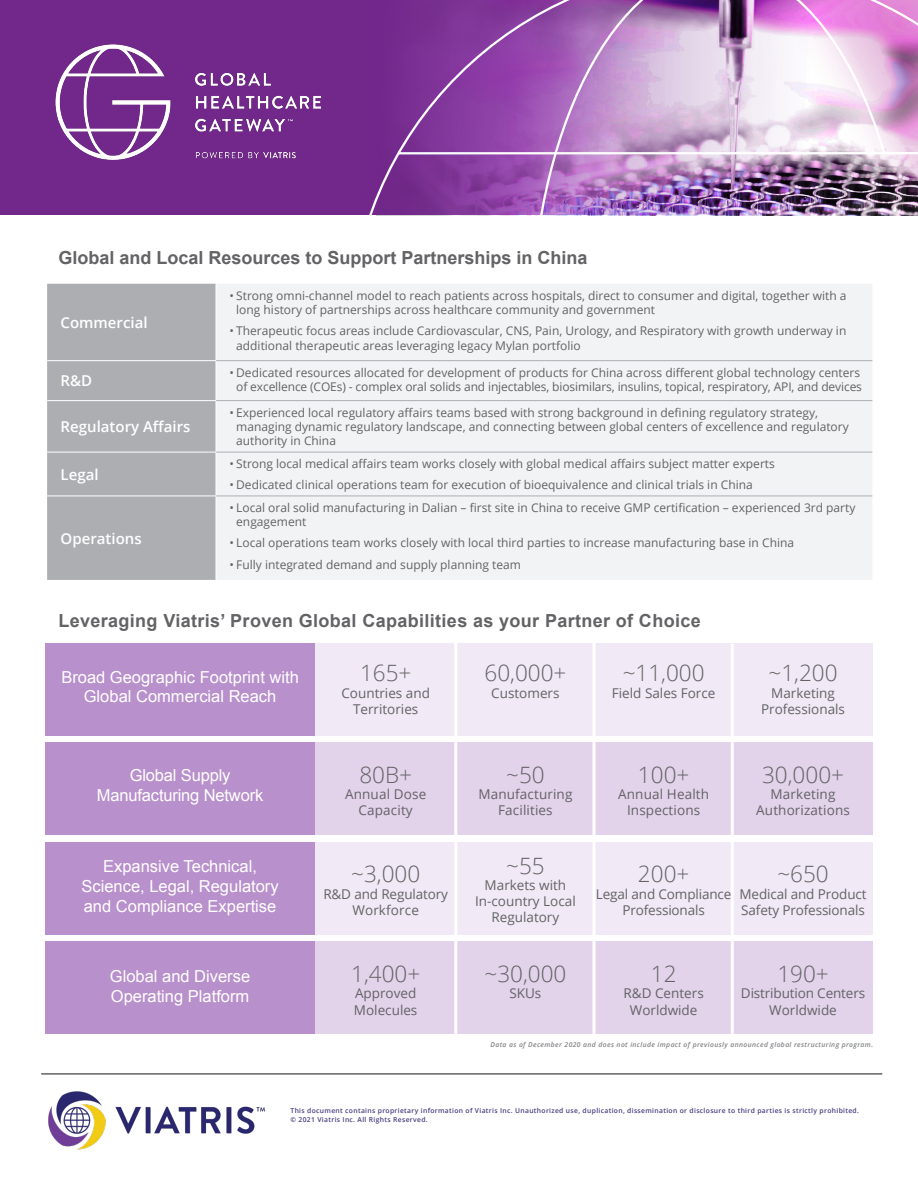
<style>
.page{position:relative;width:918px;height:1188px;background:#fff}
.page>*{position:absolute;margin:0;border:0;box-sizing:border-box;transform-origin:0 0}
.t1{font:300 22.5px "Open Sans";color:#636366}
.t2{font:700 18px "Arial";letter-spacing:.02em;color:#636366}
.t3{font:700 18px "Arial";color:#636366}
.t4{font:16.5px "Arial";color:#fff}
.t5{font:600 15px "Open Sans";color:#fff}
.t6{font:13.5px/16.2px "Open Sans";color:#636366;text-align:center}
.t7{font:12px/14.4px "Open Sans";color:#636366}
.t8{font:600 6.75px "Open Sans";letter-spacing:.05em;color:#473d7f}
.t9{font:italic 600 6.75px "Open Sans";letter-spacing:.06em;color:#808285}
</style>
<div class="page">
<div style="left:47px;top:284px;width:169px;height:296px;background:#adaeb2"></div>
<div style="left:217px;top:284px;width:655px;height:296px;background:#f2f3f4"></div>
<hr style="left:216px;top:360px;width:656px;height:1px;background:#adaeb2">
<hr style="left:216px;top:400px;width:656px;height:1px;background:#adaeb2">
<hr style="left:216px;top:452px;width:656px;height:1px;background:#adaeb2">
<hr style="left:216px;top:496px;width:656px;height:1px;background:#adaeb2">
<hr style="left:47px;top:360px;width:169px;height:1px;background:#fff">
<hr style="left:47px;top:400px;width:169px;height:1px;background:#fff">
<hr style="left:47px;top:452px;width:169px;height:1px;background:#fff">
<hr style="left:47px;top:496px;width:169px;height:1px;background:#fff">
<div style="left:45px;top:643px;width:270px;height:92px;background:#b890cb"></div>
<div style="left:45px;top:743px;width:270px;height:92px;background:#b890cb"></div>
<div style="left:45px;top:842px;width:270px;height:92px;background:#b890cb"></div>
<div style="left:45px;top:942px;width:270px;height:92px;background:#b890cb"></div>
<div style="left:316px;top:643px;width:557px;height:92px;background:#f1e9f5"></div>
<div style="left:316px;top:743px;width:557px;height:92px;background:#e2d2ea"></div>
<div style="left:316px;top:842px;width:557px;height:92px;background:#f1e9f5"></div>
<div style="left:316px;top:942px;width:557px;height:92px;background:#e2d2ea"></div>
<hr style="left:454px;top:641px;width:3px;height:397px;background:#fff">
<hr style="left:593px;top:641px;width:3px;height:397px;background:#fff">
<hr style="left:731px;top:644px;width:3px;height:396px;background:#fff">
<img style="left:48px;top:1091px;width:217px;height:59px">
<hr style="left:41px;top:1073px;width:841px;height:2px;background:#636366">
<div style="left:0;top:0;width:541px;height:215px;background:#72288b"></div>
<img style="left:55px;top:44px;width:267px;height:116px">
<img style="left:369px;top:0;width:549px;height:215px">
<p class="t3" style="left:58px;top:245px;width:531px">Global and Local Resources to Support Partnerships in China</p>
<p class="t5" style="left:61px;top:312px;width:88px">Commercial</p>
<p class="t7" style="left:236px;top:288px;width:612px;text-indent:-7px">• Strong omni-channel model to reach patients across hospitals, direct to consumer and digital, together with a long history of partnerships across healthcare community and government</p>
<p class="t7" style="left:236px;top:323px;width:612px;text-indent:-7px">• Therapeutic focus areas include Cardiovascular, CNS, Pain, Urology, and Respiratory with growth underway in additional therapeutic areas leveraging legacy Mylan portfolio</p>
<p class="t5" style="left:61px;top:371px;width:33px">R&amp;D</p>
<p class="t7" style="left:230px;top:365px;width:634px;text-align:center">• Dedicated resources allocated for development of products for China across different global technology centers of excellence (COEs) - complex oral solids and injectables, biosimilars, insulins, topical, respiratory, API, and devices</p>
<p class="t5" style="left:61px;top:416px;width:131px">Regulatory Affairs</p>
<p class="t7" style="left:236px;top:405px;width:614px;text-indent:-7px">• Experienced local regulatory affairs teams based with strong background in defining regulatory strategy, managing dynamic regulatory landscape, and connecting between global centers of excellence and regulatory authority in China</p>
<p class="t5" style="left:61px;top:464px;width:39px">Legal</p>
<p class="t5" style="left:61px;top:528px;width:83px">Operations</p>
<p class="t7" style="left:230px;top:456px;width:547px">• Strong local medical affairs team works closely with global medical affairs subject matter experts</p>
<p class="t7" style="left:230px;top:477px;width:525px">• Dedicated clinical operations team for execution of bioequivalence and clinical trials in China</p>
<p class="t7" style="left:236px;top:500px;width:621px;text-indent:-7px">• Local oral solid manufacturing in Dalian – first site in China to receive GMP certification – experienced 3rd party engagement</p>
<p class="t7" style="left:230px;top:536px;width:566px">• Local operations team works closely with local third parties to increase manufacturing base in China</p>
<p class="t7" style="left:230px;top:557px;width:293px">• Fully integrated demand and supply planning team</p>
<p class="t2" style="left:58px;top:608px;width:644px">Leveraging Viatris’ Proven Global Capabilities as your Partner of Choice</p>
<p class="t4" style="left:61px;top:666px;width:239px">Broad Geographic Footprint with</p>
<p class="t4" style="left:84px;top:686px;width:194px">Global Commercial Reach</p>
<p class="t1" style="left:360px;top:658px;width:53px">165+</p>
<p class="t6" style="left:341px;top:684px;width:90px">Countries and<br>Territories</p>
<p class="t1" style="left:484px;top:658px;width:83px">60,000+</p>
<p class="t6" style="left:491px;top:684px;width:70px">Customers</p>
<p class="t1" style="left:623px;top:658px;width:83px">~11,000</p>
<p class="t6" style="left:612px;top:684px;width:105px">Field Sales Force</p>
<p class="t1" style="left:769px;top:658px;width:71px">~1,200</p>
<p class="t6" style="left:761px;top:684px;width:86px">Marketing<br>Professionals</p>
<p class="t4" style="left:130px;top:765px;width:102px">Global Supply</p>
<p class="t4" style="left:97px;top:784px;width:168px">Manufacturing Network</p>
<p class="t4" style="left:103px;top:855px;width:155px">Expansive Technical,</p>
<p class="t4" style="left:82px;top:875px;width:199px">Science, Legal, Regulatory</p>
<p class="t4" style="left:84px;top:895px;width:194px">and Compliance Expertise</p>
<p class="t4" style="left:110px;top:965px;width:142px">Global and Diverse</p>
<p class="t4" style="left:111px;top:985px;width:140px">Operating Platform</p>
<p class="t1" style="left:359px;top:759px;width:54px">80B+</p>
<p class="t6" style="left:345px;top:786px;width:83px">Annual Dose</p>
<p class="t6" style="left:359px;top:802px;width:56px">Capacity</p>
<p class="t1" style="left:351px;top:859px;width:71px">~3,000</p>
<p class="t6" style="left:323px;top:885px;width:126px">R&amp;D and Regulatory<br>Workforce</p>
<p class="t1" style="left:351px;top:959px;width:71px">1,400+</p>
<p class="t6" style="left:355px;top:985px;width:63px">Approved</p>
<p class="t6" style="left:354px;top:1001px;width:65px">Molecules</p>
<p class="t1" style="left:506px;top:759px;width:40px">~50</p>
<p class="t6" style="left:478px;top:786px;width:96px">Manufacturing<br>Facilities</p>
<p class="t1" style="left:506px;top:850px;width:40px">~55</p>
<p class="t6" style="left:485px;top:876px;width:83px">Markets with</p>
<p class="t6" style="left:475px;top:893px;width:102px">In-country Local<br>Regulatory</p>
<p class="t1" style="left:484px;top:959px;width:83px">~30,000</p>
<p class="t6" style="left:509px;top:985px;width:33px">SKUs</p>
<p class="t1" style="left:638px;top:759px;width:53px">100+</p>
<p class="t6" style="left:618px;top:786px;width:92px">Annual Health</p>
<p class="t6" style="left:627px;top:802px;width:75px">Inspections</p>
<p class="t1" style="left:762px;top:759px;width:83px">30,000+</p>
<p class="t6" style="left:756px;top:786px;width:95px">Marketing<br>Authorizations</p>
<p class="t1" style="left:638px;top:859px;width:53px">200+</p>
<p class="t6" style="left:596px;top:885px;width:137px">Legal and Compliance<br>Professionals</p>
<p class="t1" style="left:777px;top:859px;width:53px">~650</p>
<p class="t6" style="left:740px;top:885px;width:129px;text-align:left">Medical and Product<br>Safety Professionals</p>
<p class="t1" style="left:651px;top:959px;width:27px">12</p>
<p class="t6" style="left:624px;top:985px;width:82px">R&amp;D Centers</p>
<p class="t6" style="left:630px;top:1001px;width:69px">Worldwide</p>
<p class="t1" style="left:777px;top:959px;width:53px">190+</p>
<p class="t6" style="left:741px;top:985px;width:126px">Distribution Centers<br>Worldwide</p>
<p class="t9" style="left:491px;top:1040px;width:384px">Data as of December 2020 and does not include impact of previously announced global restructuring program.</p>
<p class="t8" style="left:291px;top:1106px;width:570px">This document contains proprietary information of Viatris Inc. Unauthorized use, duplication, dissemination or disclosure to third parties is strictly prohibited.</p>
<p class="t8" style="left:291px;top:1115px;width:139px">© 2021 Viatris Inc. All Rights Reserved.</p>
</div>
